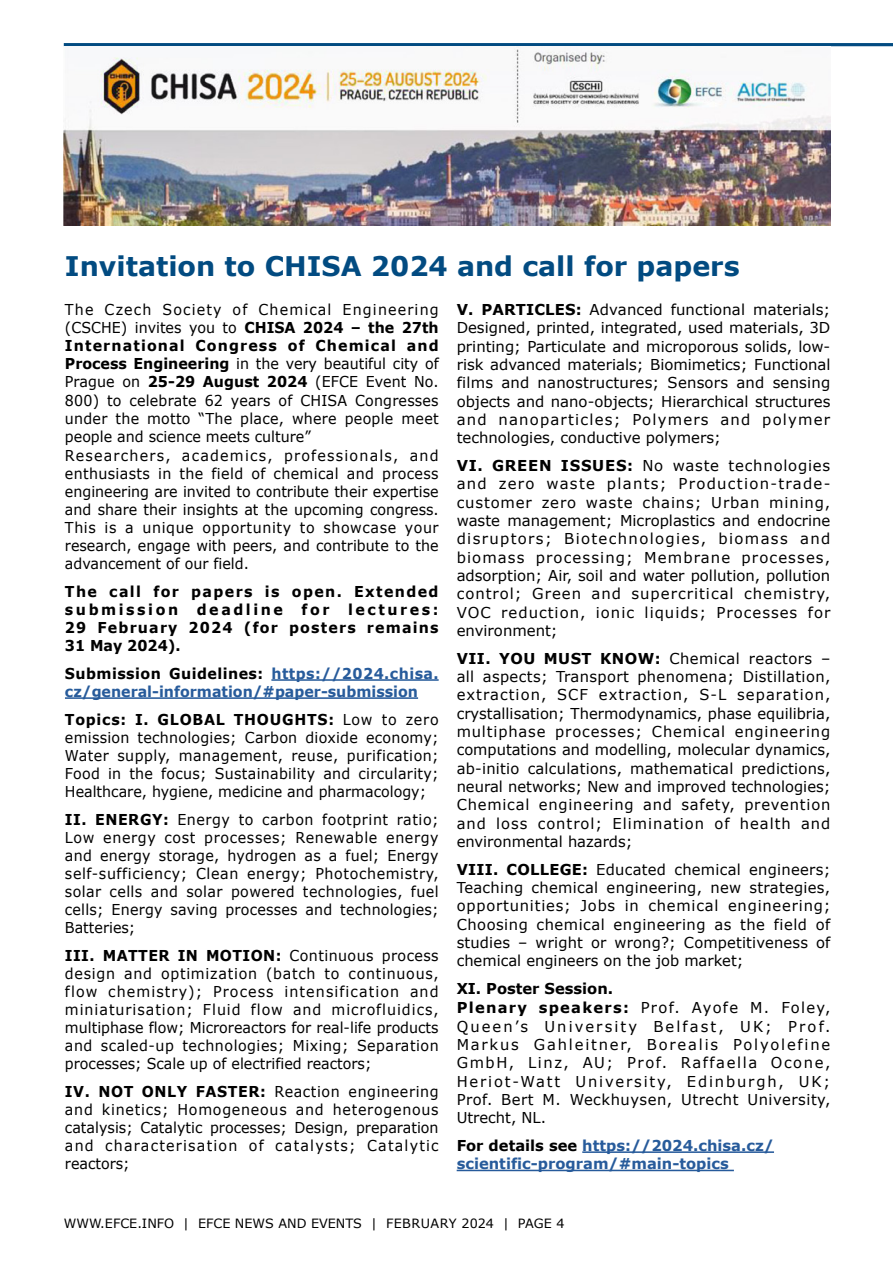
<style>
.page{position:relative;width:893px;height:1263px;background:#fff}
.page>*{position:absolute;margin:0;border:0;box-sizing:border-box;transform-origin:0 0}
.Main_head{font:700 27px "Verdana";color:#024b81}
.t1{font:15px/18.3px "Verdana";color:#000;text-align:justify}
.t2{font:15px/18.1px "Verdana";color:#000;text-align:justify;scale:.95 1}
.t3{font:700 15px/18.1px "Verdana";letter-spacing:.08em;color:#000;text-align:justify;scale:.95 1}
.t4{font:700 15px/18.1px "Verdana";color:#275b9b;scale:.95 1}
.t5{font:700 15px/18.3px "Verdana";color:#275b9b}
.t6{font:700 15px "Verdana";color:#000}
.t7{font:12.75px "Verdana";color:#000}
.s1{font-weight:700}
.s2{color:#000}
</style>
<div class="page">
<hr style="left:64px;top:43px;width:829px;height:3px;background:#024b81">
<hr style="left:271px;top:679px;width:168px;height:2px;background:#275b9b">
<hr style="left:65px;top:697px;width:353px;height:2px;background:#275b9b">
<hr style="left:582px;top:1151px;width:192px;height:2px;background:#275b9b">
<hr style="left:457px;top:1170px;width:277px;height:1px;background:#275b9b">
<img style="left:64px;top:46px;width:766px;height:180px">
<p class="Main_head" style="left:65px;top:247px;width:676px">Invitation to CHISA 2024 and call for papers</p>
<p class="t2" style="left:65px;top:300px;width:395px">The Czech Society of Chemical Engineering (CSCHE) invites you to <span class="s1">CHISA 2024 – the 27th International Congress of Chemical and Process Engineering</span> in the very beautiful city of Prague on <span class="s1">25-29 August 2024</span> (EFCE Event No.<br>800) to celebrate 62 years of CHISA Congresses under the motto “The place, where people meet people and science meets culture”</p>
<p class="t2" style="left:65px;top:446px;width:395px">Researchers, academics, professionals, and enthusiasts in the field of chemical and process engineering are invited to contribute their expertise and share their insights at the upcoming congress.<br>This is a unique opportunity to showcase your research, engage with peers, and contribute to the advancement of our field.</p>
<p class="t3" style="left:65px;top:582px;width:395px">The call for papers is open. Extended submission deadline for lectures:<br>29 February 2024 (for posters remains 31 May 2024).</p>
<p class="t4" style="left:65px;top:664px;width:395px"><span class="s2">Submission Guidelines:</span> https://2024.chisa. cz/general-information/#paper-submission</p>
<p class="t2" style="left:65px;top:710px;width:395px"><span class="s1">Topics: I. GLOBAL THOUGHTS:</span> Low to zero emission technologies; Carbon dioxide economy; Water supply, management, reuse, purification; Food in the focus; Sustainability and circularity; Healthcare, hygiene, medicine and pharmacology;</p>
<p class="t2" style="left:65px;top:810px;width:395px"><span class="s1">II. ENERGY:</span> Energy to carbon footprint ratio; Low energy cost processes; Renewable energy and energy storage, hydrogen as a fuel; Energy self-sufficiency; Clean energy; Photochemistry, solar cells and solar powered technologies, fuel cells; Energy saving processes and technologies; Batteries;</p>
<p class="t2" style="left:65px;top:946px;width:395px"><span class="s1">III. MATTER IN MOTION:</span> Continuous process design and optimization (batch to continuous, flow chemistry); Process intensification and miniaturisation; Fluid flow and microfluidics, multiphase flow; Microreactors for real-life products and scaled-up technologies; Mixing; Separation processes; Scale up of electrified reactors;</p>
<p class="t2" style="left:65px;top:1082px;width:395px"><span class="s1">IV. NOT ONLY FASTER:</span> Reaction engineering and kinetics; Homogeneous and heterogenous catalysis; Catalytic processes; Design, preparation and characterisation of catalysts; Catalytic reactors;</p>
<p class="t1" style="left:457px;top:300px;width:375px"><span class="s1">V. PARTICLES:</span> Advanced functional materials; Designed, printed, integrated, used materials, 3D printing; Particulate and microporous solids, low&shy;risk advanced materials; Biomimetics; Functional films and nanostructures; Sensors and sensing objects and nano-objects; Hierarchical structures and nanoparticles; Polymers and polymer technologies, conductive polymers;</p>
<p class="t1" style="left:457px;top:456px;width:375px"><span class="s1">VI. GREEN ISSUES:</span> No waste technologies and zero waste plants; Production-trade&shy;customer zero waste chains; Urban mining, waste management; Microplastics and endocrine disruptors; Biotechnologies, biomass and biomass processing; Membrane processes, adsorption; Air, soil and water pollution, pollution control; Green and supercritical chemistry, VOC reduction, ionic liquids; Processes for environment;</p>
<p class="t1" style="left:457px;top:649px;width:375px"><span class="s1">VII. YOU MUST KNOW:</span> Chemical reactors – all aspects; Transport phenomena; Distillation, extraction, SCF extraction, S-L separation, crystallisation; Thermodynamics, phase equilibria, multiphase processes; Chemical engineering computations and modelling, molecular dynamics, ab-initio calculations, mathematical predictions, neural networks; New and improved technologies; Chemical engineering and safety, prevention and loss control; Elimination of health and environmental hazards;</p>
<p class="t1" style="left:457px;top:860px;width:375px"><span class="s1">VIII. COLLEGE:</span> Educated chemical engineers; Teaching chemical engineering, new strategies, opportunities; Jobs in chemical engineering; Choosing chemical engineering as the field of studies – wright or wrong?; Competitiveness of chemical engineers on the job market;</p>
<p class="t6" style="left:457px;top:978px;width:158px">XI. Poster Session.</p>
<p class="t1" style="left:457px;top:999px;width:375px"><span class="s1">Plenary speakers:</span> Prof. Ayofe M. Foley, Queen’s University Belfast, UK; Prof.<br>Markus Gahleitner, Borealis Polyolefine GmbH, Linz, AU; Prof. Raffaella Ocone, Heriot-Watt University, Edinburgh, UK; Prof. Bert M. Weckhuysen, Utrecht University, Utrecht, NL.</p>
<p class="t5" style="left:457px;top:1136px;width:319px"><span class="s2">For details see</span> https://2024.chisa.cz/ scientific-program/#main-topics</p>
<p class="t7" style="left:64px;top:1215px;width:502px">WWW.EFCE.INFO | EFCE NEWS AND EVENTS | FEBRUARY 2024 | PAGE 4</p>
</div>
